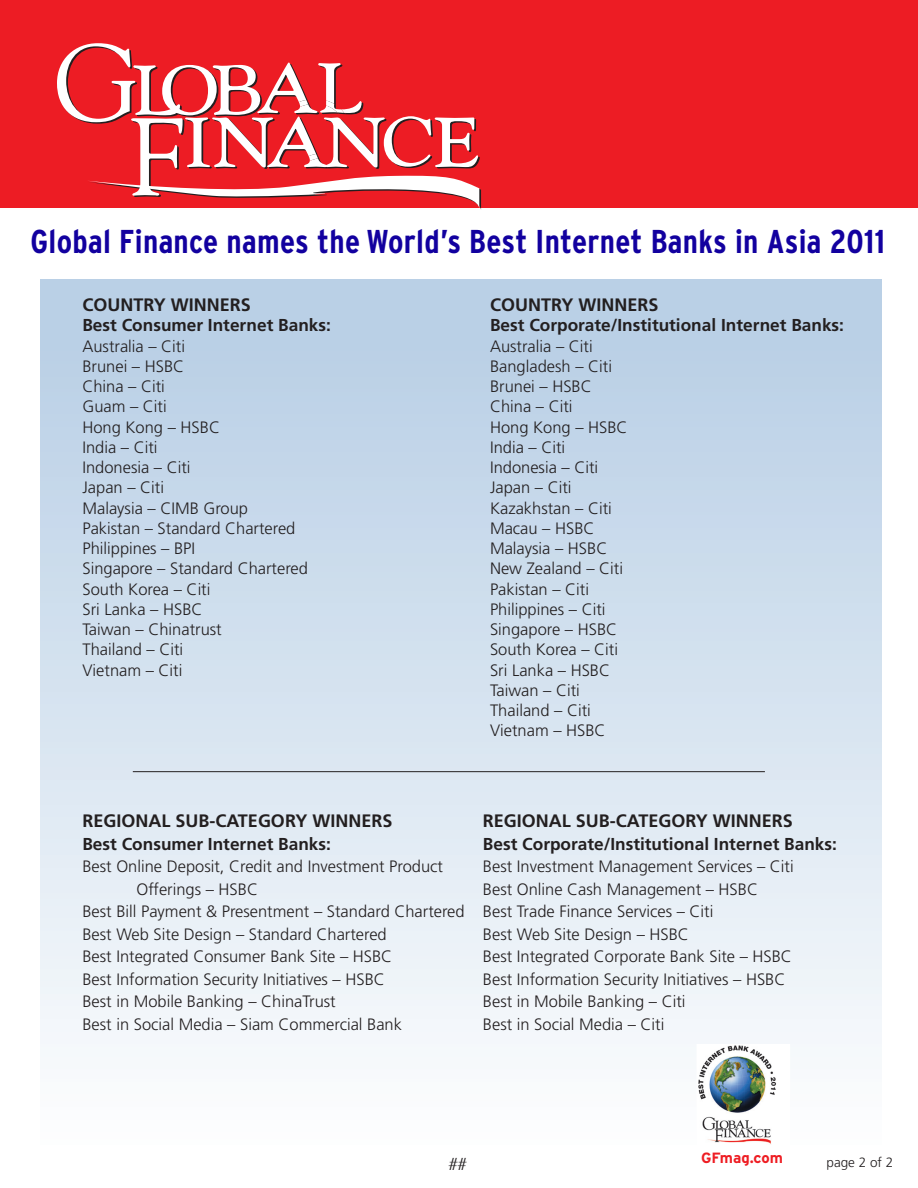
<style>
.page{position:relative;width:918px;height:1188px;background:#fff}
.page>*{position:absolute;margin:0;border:0;box-sizing:border-box;transform-origin:0 0}
.t1{font:700 condensed 33px "Interstate";letter-spacing:.01em;color:#12009f}
.t2{font:700 18px "Frutiger";color:#231f20}
.t3{font:18px "Times";color:#231f20}
.t4{font:700 17.25px "Frutiger";color:#231f20}
.t5{font:300 16.5px/22.5px "Frutiger";color:#231f20}
.t6{font:700 15px "Interstate";color:#ee1d23}
.t7{font:300 13.5px "Frutiger";color:#231f20}
</style>
<div class="page">
<div style="left:0;top:0;width:918px;height:208px;background:#ed1c24"></div>
<svg style="left:57px;top:43px;width:424px;height:166px"></svg>
<div style="left:40px;top:279px;width:842px;height:901px;background:linear-gradient(to bottom,#b4cce4,#fff)"></div>
<div style="left:697px;top:1044px;width:93px;height:108px;background:#fff"></div>
<img style="left:699px;top:1046px;width:77px;height:98px">
<hr style="left:133px;top:771px;width:632px;height:1px;background:#231f20">
<p class="t1" style="left:31px;top:223px;width:856px">Global Finance names the World’s Best Internet Banks in Asia 2011</p>
<p class="t2" style="left:82px;top:294px;width:170px">COUNTRY WINNERS</p>
<p class="t4" style="left:82px;top:315px;width:250px">Best Consumer Internet Banks:</p>
<p class="t5" style="left:82px;top:335px;width:104px">Australia – Citi</p>
<p class="t5" style="left:82px;top:355px;width:103px">Brunei – HSBC</p>
<p class="t5" style="left:82px;top:375px;width:84px">China – Citi</p>
<p class="t5" style="left:82px;top:395px;width:86px">Guam – Citi</p>
<p class="t5" style="left:82px;top:416px;width:139px">Hong Kong – HSBC</p>
<p class="t5" style="left:82px;top:436px;width:77px">India – Citi</p>
<p class="t5" style="left:82px;top:456px;width:110px">Indonesia – Citi</p>
<p class="t5" style="left:82px;top:476px;width:83px">Japan – Citi</p>
<p class="t5" style="left:82px;top:497px;width:167px">Malaysia – CIMB Group</p>
<p class="t5" style="left:82px;top:517px;width:215px">Pakistan – Standard Chartered</p>
<p class="t5" style="left:82px;top:537px;width:114px">Philippines – BPI</p>
<p class="t5" style="left:82px;top:557px;width:227px">Singapore – Standard Chartered</p>
<p class="t5" style="left:82px;top:578px;width:130px">South Korea – Citi</p>
<p class="t5" style="left:82px;top:598px;width:122px">Sri Lanka – HSBC</p>
<p class="t5" style="left:82px;top:618px;width:141px">Taiwan – Chinatrust</p>
<p class="t5" style="left:82px;top:638px;width:102px">Thailand – Citi</p>
<p class="t5" style="left:82px;top:659px;width:102px">Vietnam – Citi</p>
<p class="t2" style="left:490px;top:294px;width:170px">COUNTRY WINNERS</p>
<p class="t4" style="left:490px;top:315px;width:356px">Best Corporate/Institutional Internet Banks:</p>
<p class="t5" style="left:490px;top:335px;width:104px">Australia – Citi</p>
<p class="t5" style="left:490px;top:355px;width:123px">Bangladesh – Citi</p>
<p class="t5" style="left:490px;top:375px;width:103px">Brunei – HSBC</p>
<p class="t5" style="left:490px;top:395px;width:84px">China – Citi</p>
<p class="t5" style="left:490px;top:416px;width:139px">Hong Kong – HSBC</p>
<p class="t5" style="left:490px;top:436px;width:77px">India – Citi</p>
<p class="t5" style="left:490px;top:456px;width:110px">Indonesia – Citi</p>
<p class="t5" style="left:490px;top:476px;width:83px">Japan – Citi</p>
<p class="t5" style="left:490px;top:497px;width:123px">Kazakhstan – Citi</p>
<p class="t5" style="left:490px;top:517px;width:106px">Macau – HSBC</p>
<p class="t5" style="left:490px;top:537px;width:119px">Malaysia – HSBC</p>
<p class="t5" style="left:490px;top:557px;width:134px">New Zealand – Citi</p>
<p class="t5" style="left:490px;top:578px;width:100px">Pakistan – Citi</p>
<p class="t5" style="left:490px;top:598px;width:117px">Philippines – Citi</p>
<p class="t5" style="left:490px;top:618px;width:129px">Singapore – HSBC</p>
<p class="t5" style="left:490px;top:638px;width:130px">South Korea – Citi</p>
<p class="t5" style="left:490px;top:659px;width:122px">Sri Lanka – HSBC</p>
<p class="t5" style="left:490px;top:679px;width:91px">Taiwan – Citi</p>
<p class="t5" style="left:490px;top:699px;width:102px">Thailand – Citi</p>
<p class="t5" style="left:490px;top:719px;width:117px">Vietnam – HSBC</p>
<p class="t2" style="left:82px;top:810px;width:311px">REGIONAL SUB-CATEGORY WINNERS</p>
<p class="t4" style="left:82px;top:833px;width:250px">Best Consumer Internet Banks:</p>
<p class="t5" style="left:136px;top:855px;width:308px;text-indent:-54px">Best Online Deposit, Credit and Investment Product<br>Offerings – HSBC</p>
<p class="t5" style="left:82px;top:900px;width:384px">Best Bill Payment &amp; Presentment – Standard Chartered</p>
<p class="t5" style="left:82px;top:923px;width:306px">Best Web Site Design – Standard Chartered</p>
<p class="t5" style="left:82px;top:945px;width:311px">Best Integrated Consumer Bank Site – HSBC</p>
<p class="t5" style="left:82px;top:968px;width:304px">Best Information Security Initiatives – HSBC</p>
<p class="t5" style="left:82px;top:990px;width:255px">Best in Mobile Banking – ChinaTrust</p>
<p class="t5" style="left:82px;top:1013px;width:321px">Best in Social Media – Siam Commercial Bank</p>
<p class="t2" style="left:483px;top:810px;width:311px">REGIONAL SUB-CATEGORY WINNERS</p>
<p class="t4" style="left:483px;top:833px;width:356px">Best Corporate/Institutional Internet Banks:</p>
<p class="t5" style="left:483px;top:855px;width:312px">Best Investment Management Services – Citi</p>
<p class="t5" style="left:483px;top:878px;width:277px">Best Online Cash Management – HSBC</p>
<p class="t5" style="left:483px;top:900px;width:232px">Best Trade Finance Services – Citi</p>
<p class="t5" style="left:483px;top:923px;width:208px">Best Web Site Design – HSBC</p>
<p class="t5" style="left:483px;top:945px;width:310px">Best Integrated Corporate Bank Site – HSBC</p>
<p class="t5" style="left:483px;top:968px;width:304px">Best Information Security Initiatives – HSBC</p>
<p class="t5" style="left:483px;top:990px;width:204px">Best in Mobile Banking – Citi</p>
<p class="t5" style="left:483px;top:1013px;width:183px">Best in Social Media – Citi</p>
<p class="t3" style="left:449px;top:1147px;width:19px">##</p>
<p class="t6" style="left:701px;top:1150px;width:84px">GFmag.com</p>
<p class="t7" style="left:826px;top:1154px;width:68px">page 2 of 2</p>
</div>
